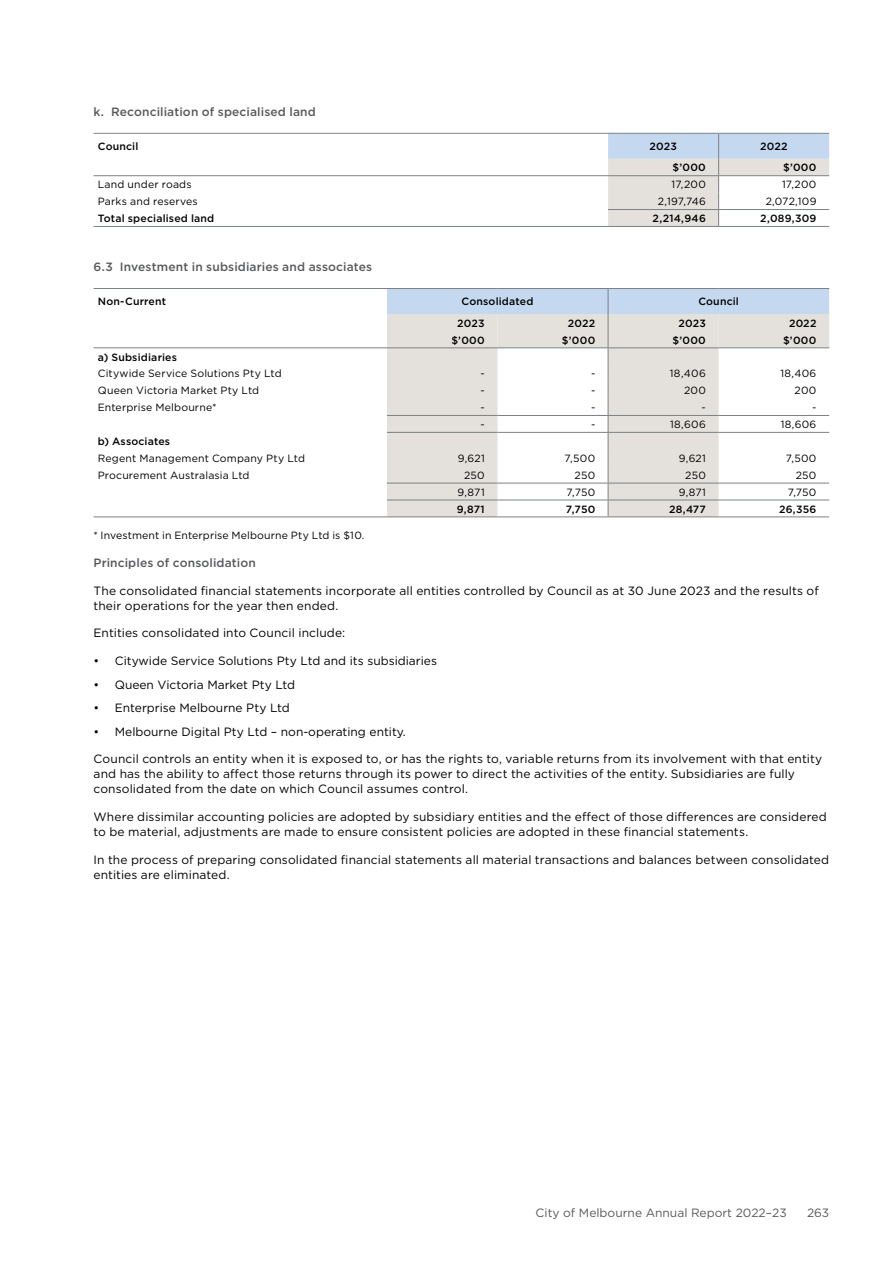
<style>
.page{position:relative;width:893px;height:1263px;background:#fff}
.page>*{position:absolute;margin:0;border:0;box-sizing:border-box;transform-origin:0 0}
.t1{font:12px/15px "Gotham";letter-spacing:.005em;color:#000}
.t2{font:500 12px "Gotham";letter-spacing:.01em;color:#58595b}
.t3{font:12px "Gotham";color:#58595b}
.t4{font:10.5px "Gotham";letter-spacing:.015em;color:#000}
.t5{font:500 10.5px "Gotham";letter-spacing:.015em;color:#000}
</style>
<div class="page">
<hr style="left:94px;top:133px;width:514px;height:1px;background:#7c8185">
<hr style="left:94px;top:175px;width:514px;height:1px;background:#7c8185">
<hr style="left:94px;top:226px;width:514px;height:1px;background:#7c8185">
<hr style="left:608px;top:226px;width:111px;height:1px;background:#7c8185">
<hr style="left:719px;top:226px;width:110px;height:1px;background:#7c8185">
<svg style="left:608px;top:133px;width:221px;height:93px"></svg>
<hr style="left:94px;top:347px;width:293px;height:1px;background:#7c8185">
<hr style="left:94px;top:516px;width:293px;height:1px;background:#7c8185">
<hr style="left:387px;top:516px;width:110px;height:1px;background:#7c8185">
<hr style="left:497px;top:516px;width:111px;height:1px;background:#7c8185">
<hr style="left:608px;top:516px;width:111px;height:1px;background:#7c8185">
<hr style="left:719px;top:516px;width:110px;height:1px;background:#7c8185">
<hr style="left:94px;top:288px;width:293px;height:1px;background:#7c8185">
<svg style="left:387px;top:288px;width:442px;height:228px"></svg>
<p class="t2" style="left:94px;top:104px;width:224px">k. Reconciliation of specialised land</p>
<p class="t5" style="left:98px;top:140px;width:42px">Council</p>
<p class="t5" style="left:650px;top:140px;width:29px">2023</p>
<p class="t5" style="left:760px;top:140px;width:29px">2022</p>
<p class="t5" style="left:672px;top:161px;width:35px">$’000</p>
<p class="t5" style="left:783px;top:161px;width:35px">$’000</p>
<p class="t4" style="left:98px;top:178px;width:95px">Land under roads</p>
<p class="t4" style="left:671px;top:178px;width:36px">17,200</p>
<p class="t4" style="left:782px;top:178px;width:36px">17,200</p>
<p class="t4" style="left:98px;top:195px;width:102px">Parks and reserves</p>
<p class="t4" style="left:658px;top:195px;width:49px">2,197,746</p>
<p class="t4" style="left:766px;top:195px;width:52px">2,072,109</p>
<p class="t5" style="left:98px;top:212px;width:118px">Total specialised land</p>
<p class="t5" style="left:653px;top:212px;width:55px">2,214,946</p>
<p class="t5" style="left:760px;top:212px;width:58px">2,089,309</p>
<p class="t2" style="left:94px;top:259px;width:280px">6.3 Investment in subsidiaries and associates</p>
<p class="t5" style="left:98px;top:295px;width:70px">Non-Current</p>
<p class="t5" style="left:462px;top:295px;width:73px">Consolidated</p>
<p class="t5" style="left:698px;top:295px;width:42px">Council</p>
<p class="t5" style="left:457px;top:316px;width:29px">2023</p>
<p class="t5" style="left:568px;top:316px;width:29px">2022</p>
<p class="t5" style="left:678px;top:316px;width:29px">2023</p>
<p class="t5" style="left:789px;top:316px;width:29px">2022</p>
<p class="t5" style="left:451px;top:333px;width:35px">$’000</p>
<p class="t5" style="left:562px;top:333px;width:35px">$’000</p>
<p class="t5" style="left:672px;top:333px;width:35px">$’000</p>
<p class="t5" style="left:783px;top:333px;width:35px">$’000</p>
<p class="t5" style="left:98px;top:350px;width:81px">a) Subsidiaries</p>
<p class="t4" style="left:98px;top:367px;width:185px">Citywide Service Solutions Pty Ltd</p>
<p class="t4" style="left:480px;top:367px;width:6px">-</p>
<p class="t4" style="left:591px;top:367px;width:6px">-</p>
<p class="t4" style="left:670px;top:367px;width:38px">18,406</p>
<p class="t4" style="left:780px;top:367px;width:38px">18,406</p>
<p class="t4" style="left:98px;top:384px;width:163px">Queen Victoria Market Pty Ltd</p>
<p class="t4" style="left:480px;top:384px;width:6px">-</p>
<p class="t4" style="left:591px;top:384px;width:6px">-</p>
<p class="t4" style="left:684px;top:384px;width:23px">200</p>
<p class="t4" style="left:795px;top:384px;width:23px">200</p>
<p class="t4" style="left:98px;top:401px;width:120px">Enterprise Melbourne*</p>
<p class="t4" style="left:480px;top:401px;width:6px">-</p>
<p class="t4" style="left:591px;top:401px;width:6px">-</p>
<p class="t4" style="left:702px;top:401px;width:6px">-</p>
<p class="t4" style="left:812px;top:401px;width:6px">-</p>
<p class="t4" style="left:480px;top:418px;width:6px">-</p>
<p class="t4" style="left:591px;top:418px;width:6px">-</p>
<p class="t4" style="left:670px;top:418px;width:37px">18,606</p>
<p class="t4" style="left:781px;top:418px;width:37px">18,606</p>
<p class="t5" style="left:98px;top:434px;width:74px">b) Associates</p>
<p class="t4" style="left:98px;top:451px;width:209px">Regent Management Company Pty Ltd</p>
<p class="t4" style="left:458px;top:451px;width:29px">9,621</p>
<p class="t4" style="left:565px;top:451px;width:32px">7,500</p>
<p class="t4" style="left:679px;top:451px;width:29px">9,621</p>
<p class="t4" style="left:786px;top:451px;width:32px">7,500</p>
<p class="t4" style="left:98px;top:468px;width:153px">Procurement Australasia Ltd</p>
<p class="t4" style="left:464px;top:468px;width:22px">250</p>
<p class="t4" style="left:575px;top:468px;width:22px">250</p>
<p class="t4" style="left:685px;top:468px;width:22px">250</p>
<p class="t4" style="left:796px;top:468px;width:22px">250</p>
<p class="t4" style="left:458px;top:485px;width:29px">9,871</p>
<p class="t4" style="left:567px;top:485px;width:30px">7,750</p>
<p class="t4" style="left:679px;top:485px;width:29px">9,871</p>
<p class="t4" style="left:788px;top:485px;width:30px">7,750</p>
<p class="t5" style="left:457px;top:502px;width:29px">9,871</p>
<p class="t5" style="left:566px;top:502px;width:31px">7,750</p>
<p class="t5" style="left:669px;top:502px;width:38px">28,477</p>
<p class="t5" style="left:779px;top:502px;width:39px">26,356</p>
<p class="t4" style="left:94px;top:529px;width:272px">* Investment in Enterprise Melbourne Pty Ltd is $10.</p>
<p class="t2" style="left:94px;top:555px;width:164px">Principles of consolidation</p>
<p class="t1" style="left:94px;top:582px;width:727px">The consolidated financial statements incorporate all entities controlled by Council as at 30 June 2023 and the results of their operations for the year then ended.</p>
<p class="t1" style="left:94px;top:625px;width:253px">Entities consolidated into Council include:</p>
<p class="t1" style="left:94px;top:653px;width:345px">• Citywide Service Solutions Pty Ltd and its subsidiaries</p>
<p class="t1" style="left:94px;top:677px;width:203px">• Queen Victoria Market Pty Ltd</p>
<p class="t1" style="left:94px;top:700px;width:198px">• Enterprise Melbourne Pty Ltd</p>
<p class="t1" style="left:94px;top:724px;width:314px">• Melbourne Digital Pty Ltd – non-operating entity.</p>
<p class="t1" style="left:94px;top:751px;width:730px">Council controls an entity when it is exposed to, or has the rights to, variable returns from its involvement with that entity and has the ability to affect those returns through its power to direct the activities of the entity. Subsidiaries are fully consolidated from the date on which Council assumes control.</p>
<p class="t1" style="left:94px;top:809px;width:735px">Where dissimilar accounting policies are adopted by subsidiary entities and the effect of those differences are considered to be material, adjustments are made to ensure consistent policies are adopted in these financial statements.</p>
<p class="t1" style="left:94px;top:852px;width:737px">In the process of preparing consolidated financial statements all material transactions and balances between consolidated entities are eliminated.</p>
<p class="t3" style="left:536px;top:1205px;width:253px">City of Melbourne Annual Report 2022–23</p>
<p class="t3" style="left:807px;top:1205px;width:24px">263</p>
</div>
